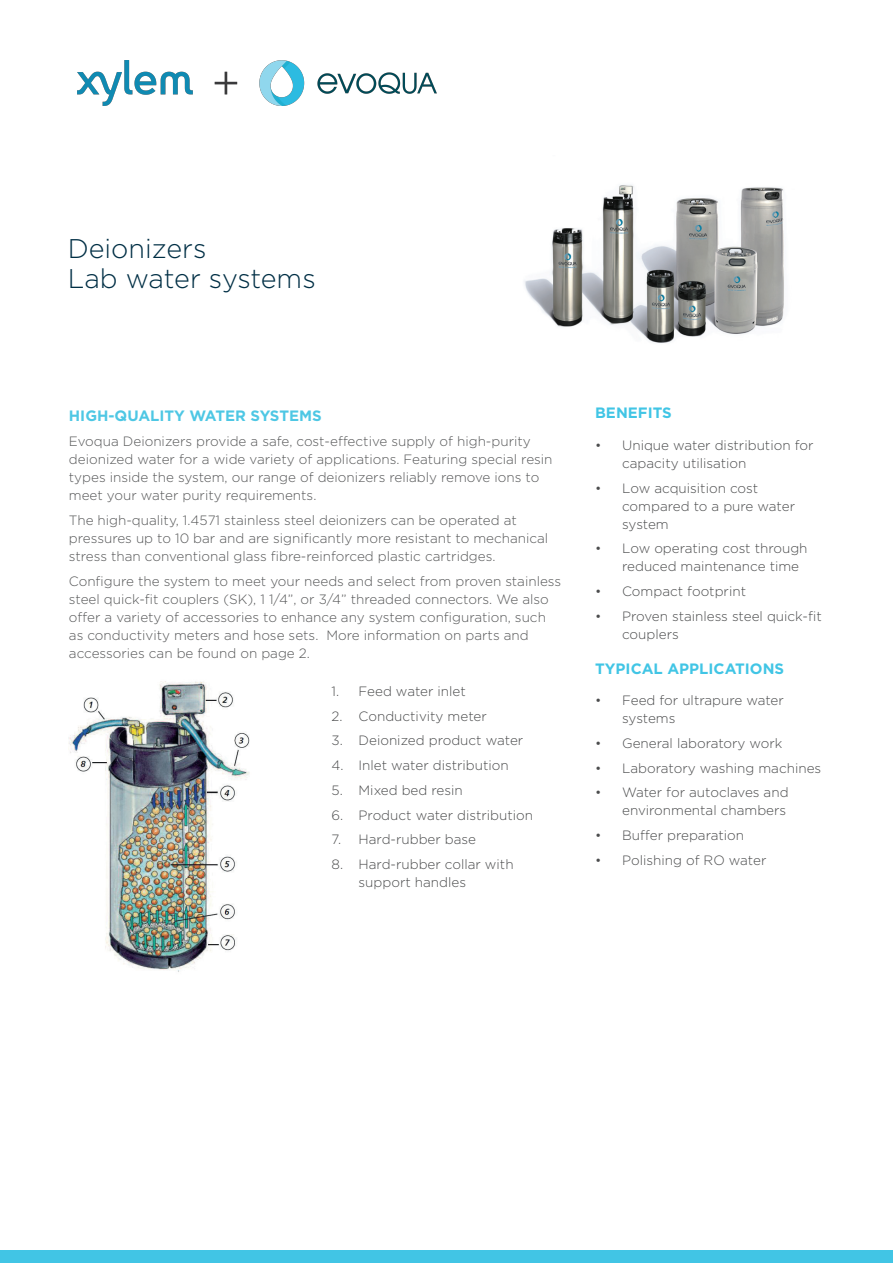
<style>
.page{position:relative;width:893px;height:1263px;background:#fff}
.page>*{position:absolute;margin:0;border:0;box-sizing:border-box;transform-origin:0 0}
.t1{font:300 27px/30px "Gotham";color:#002f45}
.t2{font:700 15px "Gotham";color:#41c5e5}
.t3{font:700 15px "Gotham";color:#4ec7e4}
.t4{font:300 13.5px/18.1px "Gotham";color:#565758}
.t5{font:300 13.5px/18px "Gotham";color:#4b4c4d}
</style>
<div class="page">
<div style="left:0;top:1250px;width:893px;height:13px;background:#41c5e5"></div>
<img style="left:524px;top:185px;width:260px;height:158px">
<img style="left:68px;top:681px;width:182px;height:291px">
<img style="left:77px;top:60px;width:359px;height:45px">
<h1 class="t1" style="left:68px;top:233px;width:250px">Deionizers<br>Lab water systems</h1>
<p class="t3" style="left:69px;top:406px;width:254px">HIGH-QUALITY WATER SYSTEMS</p>
<p class="t4" style="left:69px;top:432px;width:485px">Evoqua Deionizers provide a safe, cost-effective supply of high-purity deionized water for a wide variety of applications. Featuring special resin types inside the system, our range of deionizers reliably remove ions to meet your water purity requirements.</p>
<p class="t4" style="left:69px;top:511px;width:481px">The high-quality, 1.4571 stainless steel deionizers can be operated at pressures up to 10 bar and are significantly more resistant to mechanical stress than conventional glass fibre-reinforced plastic cartridges.</p>
<p class="t4" style="left:69px;top:572px;width:494px">Configure the system to meet your needs and select from proven stainless steel quick-fit couplers (SK), 1 1/4”, or 3/4” threaded connectors. We also offer a variety of accessories to enhance any system configuration, such as conductivity meters and hose sets. More information on parts and accessories can be found on page 2.</p>
<p class="t5" style="left:332px;top:682px;width:136px">1. Feed water inlet</p>
<p class="t5" style="left:332px;top:706px;width:157px">2. Conductivity meter</p>
<p class="t5" style="left:332px;top:731px;width:193px">3. Deionized product water</p>
<p class="t5" style="left:332px;top:756px;width:179px">4. Inlet water distribution</p>
<p class="t5" style="left:332px;top:781px;width:133px">5. Mixed bed resin</p>
<p class="t5" style="left:332px;top:805px;width:203px">6. Product water distribution</p>
<p class="t5" style="left:332px;top:830px;width:146px">7. Hard-rubber base</p>
<p class="t5" style="left:359px;top:855px;width:157px;text-indent:-27px">8. Hard-rubber collar with support handles</p>
<p class="t2" style="left:595px;top:403px;width:78px">BENEFITS</p>
<p class="t5" style="left:622px;top:436px;width:193px;text-indent:-27px">• Unique water distribution for capacity utilisation</p>
<p class="t5" style="left:622px;top:479px;width:174px;text-indent:-27px">• Low acquisition cost compared to a pure water system</p>
<p class="t5" style="left:622px;top:539px;width:187px;text-indent:-27px">• Low operating cost through reduced maintenance time</p>
<p class="t5" style="left:595px;top:582px;width:152px">• Compact footprint</p>
<p class="t5" style="left:622px;top:607px;width:201px;text-indent:-27px">• Proven stainless steel quick-fit couplers</p>
<p class="t2" style="left:595px;top:658px;width:190px">TYPICAL APPLICATIONS</p>
<p class="t5" style="left:622px;top:691px;width:163px;text-indent:-27px">• Feed for ultrapure water systems</p>
<p class="t5" style="left:595px;top:734px;width:189px">• General laboratory work</p>
<p class="t5" style="left:595px;top:758px;width:228px">• Laboratory washing machines</p>
<p class="t5" style="left:595px;top:783px;width:195px;text-align:right">• Water for autoclaves and environmental chambers</p>
<p class="t5" style="left:595px;top:826px;width:150px">• Buffer preparation</p>
<p class="t5" style="left:595px;top:850px;width:173px">• Polishing of RO water</p>
</div>
